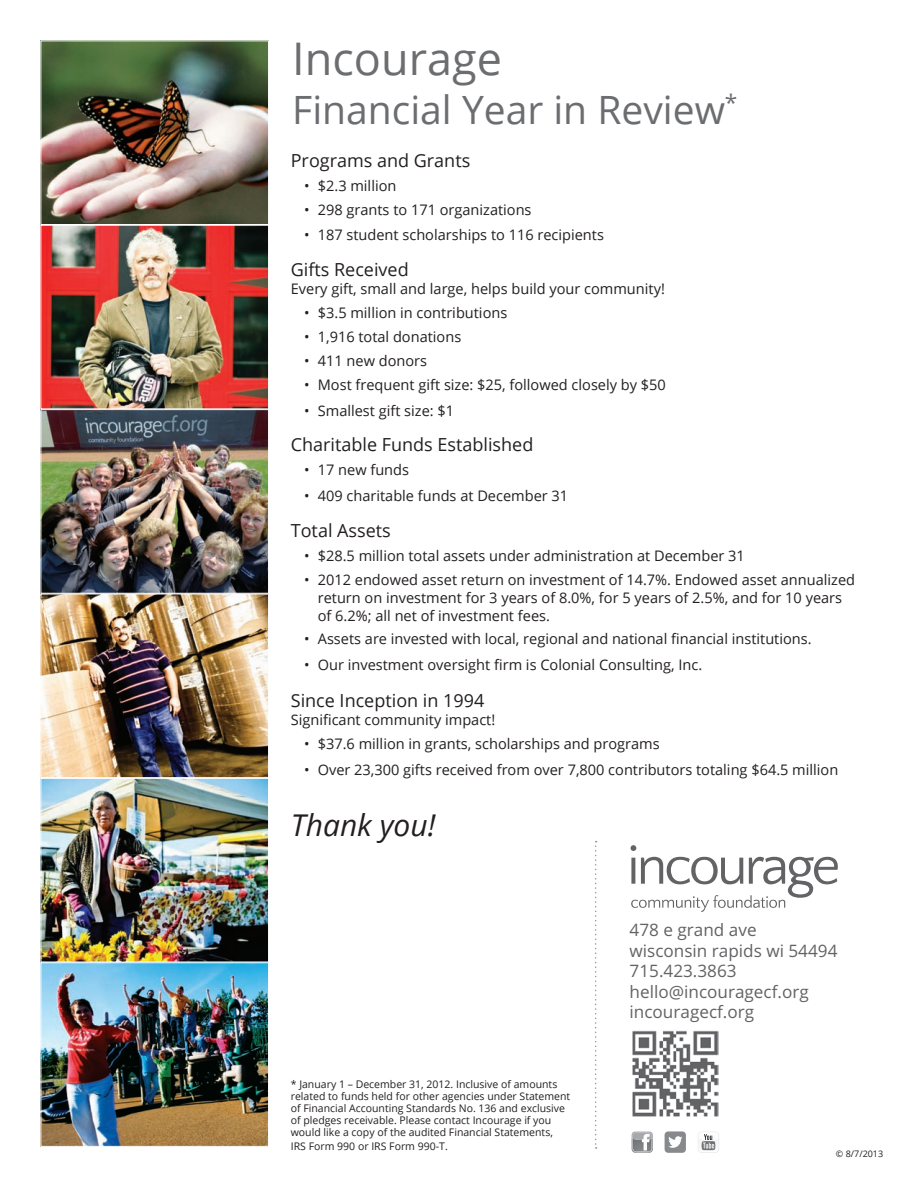
<style>
.page{position:relative;width:918px;height:1188px;background:#fff}
.page>*{position:absolute;margin:0;border:0;box-sizing:border-box;transform-origin:0 0}
.t1{font:45px "Open Sans";color:#6c6d70}
.t2{font:39px "Open Sans";color:#6c6d70}
.t3{font:italic 30px "Open Sans";color:#231f20}
.t4{font:18px "Open Sans";color:#231f20}
.t5{font:17.1px/20.2px "Open Sans";color:#636366}
.t6{font:14.55px/18px "Open Sans";color:#231f20}
.t7{font:10.5px/12px "Open Sans";color:#231f20}
.t8{font:9px "Open Sans";color:#231f20}
</style>
<div class="page">
<img style="left:42px;top:42px;width:225px;height:181px">
<div style="left:40px;top:40px;width:229px;height:185px;border:1px solid #fff"></div>
<img style="left:42px;top:227px;width:225px;height:180px">
<div style="left:40px;top:225px;width:229px;height:184px;border:1px solid #fff"></div>
<img style="left:42px;top:411px;width:225px;height:181px">
<div style="left:40px;top:409px;width:229px;height:185px;border:1px solid #fff"></div>
<img style="left:42px;top:596px;width:225px;height:180px">
<div style="left:40px;top:594px;width:229px;height:184px;border:1px solid #fff"></div>
<img style="left:42px;top:780px;width:225px;height:180px">
<div style="left:40px;top:778px;width:229px;height:184px;border:1px solid #fff"></div>
<img style="left:42px;top:964px;width:225px;height:181px">
<div style="left:40px;top:962px;width:229px;height:185px;border:1px solid #fff"></div>
<svg style="left:595px;top:841px;width:2px;height:308px"></svg>
<div style="left:665px;top:1131px;width:21px;height:22px;background:#87898c;border-radius:4px"></div>
<svg style="left:632px;top:1132px;width:21px;height:21px"></svg>
<svg style="left:698px;top:1132px;width:21px;height:21px"></svg>
<svg style="left:668px;top:1136px;width:14px;height:12px"></svg>
<img style="left:632px;top:1030px;width:86px;height:87px">
<svg style="left:631px;top:845px;width:207px;height:67px"></svg>
<h1 class="t1" style="left:292px;top:28px;width:211px">Incourage</h1>
<h2 class="t2" style="left:292px;top:84px;width:447px">Financial Year in Review<sup>*</sup></h2>
<p class="t4" style="left:291px;top:148px;width:181px">Programs and Grants</p>
<p class="t6" style="left:304px;top:176px;width:94px">• $2.3 million</p>
<p class="t6" style="left:304px;top:200px;width:229px">• 298 grants to 171 organizations</p>
<p class="t6" style="left:304px;top:226px;width:301px">• 187 student scholarships to 116 recipients</p>
<p class="t4" style="left:291px;top:257px;width:119px">Gifts Received</p>
<p class="t6" style="left:291px;top:280px;width:376px">Every gift, small and large, helps build your community!</p>
<p class="t6" style="left:304px;top:304px;width:205px">• $3.5 million in contributions</p>
<p class="t6" style="left:304px;top:328px;width:158px">• 1,916 total donations</p>
<p class="t6" style="left:304px;top:351px;width:124px">• 411 new donors</p>
<p class="t6" style="left:304px;top:375px;width:363px">• Most frequent gift size: $25, followed closely by $50</p>
<p class="t6" style="left:304px;top:401px;width:151px">• Smallest gift size: $1</p>
<p class="t4" style="left:291px;top:433px;width:244px">Charitable Funds Established</p>
<p class="t6" style="left:304px;top:461px;width:106px">• 17 new funds</p>
<p class="t6" style="left:304px;top:486px;width:265px">• 409 charitable funds at December 31</p>
<p class="t4" style="left:291px;top:518px;width:102px">Total Assets</p>
<p class="t6" style="left:304px;top:546px;width:442px">• $28.5 million total assets under administration at December 31</p>
<p class="t6" style="left:318px;top:570px;width:539px;text-indent:-14px">• 2012 endowed asset return on investment of 14.7%. Endowed asset annualized return on investment for 3 years of 8.0%, for 5 years of 2.5%, and for 10 years of 6.2%; all net of investment fees.</p>
<p class="t6" style="left:304px;top:630px;width:509px">• Assets are invested with local, regional and national financial institutions.</p>
<p class="t6" style="left:304px;top:655px;width:400px">• Our investment oversight firm is Colonial Consulting, Inc.</p>
<p class="t4" style="left:291px;top:688px;width:195px">Since Inception in 1994</p>
<p class="t6" style="left:291px;top:711px;width:206px">Significant community impact!</p>
<p class="t6" style="left:304px;top:735px;width:357px">• $37.6 million in grants, scholarships and programs</p>
<p class="t6" style="left:304px;top:760px;width:535px">• Over 23,300 gifts received from over 7,800 contributors totaling $64.5 million</p>
<h3 class="t3" style="left:291px;top:805px;width:146px">Thank you!</h3>
<p class="t7" style="left:291px;top:1078px;width:281px">* January 1 – December 31, 2012. Inclusive of amounts related to funds held for other agencies under Statement of Financial Accounting Standards No. 136 and exclusive of pledges receivable. Please contact Incourage if you would like a copy of the audited Financial Statements,</p>
<p class="t7" style="left:291px;top:1139px;width:158px">IRS Form 990 or IRS Form 990-T.</p>
<p class="t5" style="left:630px;top:919px;width:209px">478 e grand ave wisconsin rapids wi 54494<br>715.423.3863 hello@incouragecf.org incouragecf.org</p>
<p class="t8" style="left:836px;top:1147px;width:49px">© 8/7/2013</p>
</div>
